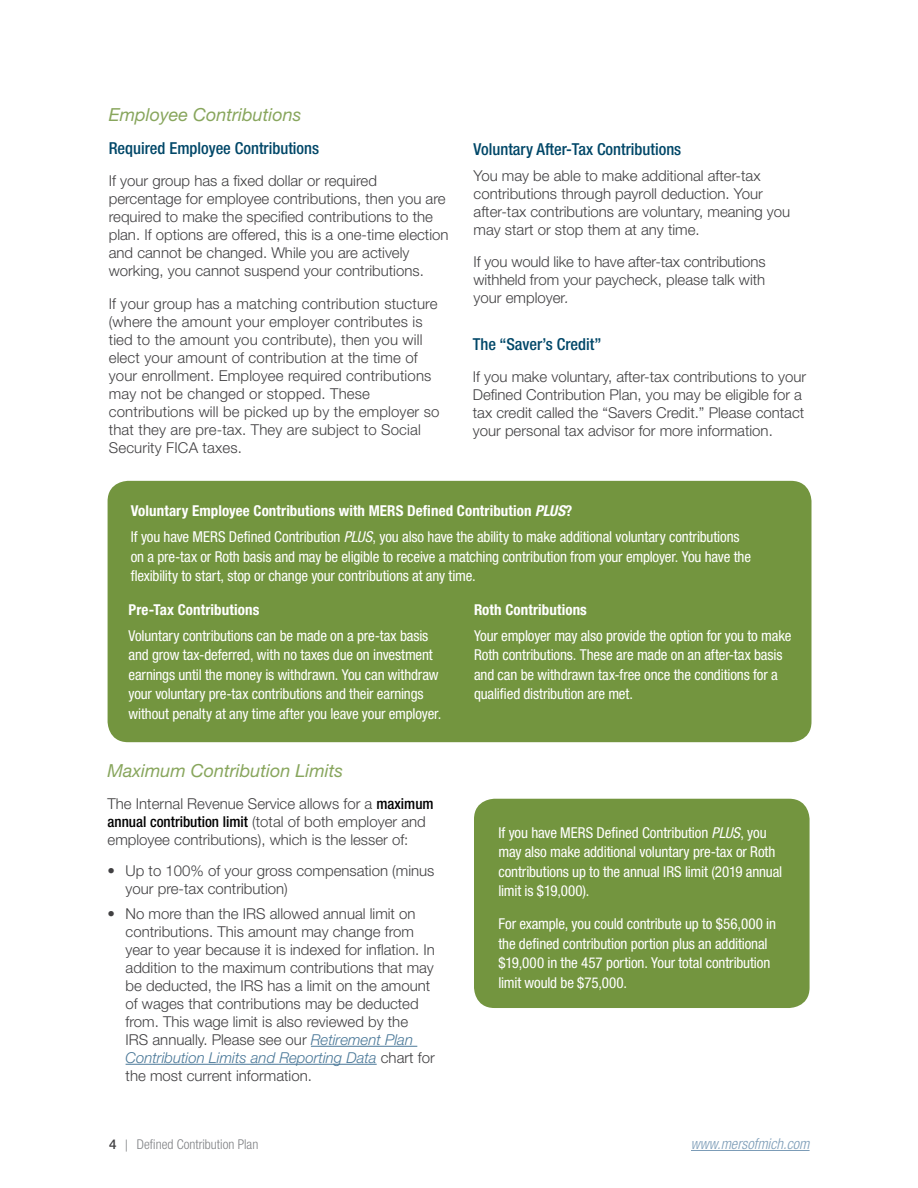
<style>
.page{position:relative;width:918px;height:1188px;background:#fff}
.page>*{position:absolute;margin:0;border:0;box-sizing:border-box;transform-origin:0 0}
.t1{font:italic 18px "Helvetica Neue LT Std";color:#88a65d}
.t2{font:500 condensed 16.5px "Helvetica Neue LT Std";color:#004768}
.t3{font:300 15px/18px "Helvetica Neue LT Std";color:#414042}
.t4{font:condensed 15px/19.5px "Helvetica Neue LT Std";letter-spacing:-.01em;color:#fff}
.t5{font:700 condensed 15px "Helvetica Neue LT Std";letter-spacing:.01em;color:#fff}
.t6{font:italic 300 condensed 15px "Helvetica Neue LT Std";color:#7c9cb7}
.t7{font:300 condensed 13.5px "Helvetica Neue LT Std";color:#808285}
.s1{font-style:italic}
.s2{font-weight:700}
.s3{font-weight:700;font-style:italic}
.s4{font-weight:500;font-stretch:condensed;color:#000}
.s5{font-style:italic;color:#4a7898}
.s6{font-weight:500;font-stretch:normal;color:#414042}
.s7{font-family:"Frutiger Neue LT Pro";font-stretch:normal;font-size:12px}
</style>
<div class="page">
<hr style="left:691px;top:1150px;width:119px;height:1px;background:#7c9cb7">
<hr style="left:311px;top:1046px;width:106px;height:1px;background:#4a7898">
<hr style="left:126px;top:1064px;width:251px;height:1px;background:#4a7898">
<div style="left:108px;top:481px;width:704px;height:261px;background:#73953f;border-radius:21px"></div>
<div style="left:474px;top:799px;width:336px;height:209px;background:#73953f;border-radius:21px"></div>
<p class="t1" style="left:109px;top:104px;width:194px">Employee Contributions</p>
<p class="t2" style="left:109px;top:138px;width:212px">Required Employee Contributions</p>
<p class="t3" style="left:109px;top:171px;width:341px">If your group has a fixed dollar or required percentage for employee contributions, then you are required to make the specified contributions to the plan. If options are offered, this is a one-time election and cannot be changed. While you are actively working, you cannot suspend your contributions.</p>
<p class="t3" style="left:109px;top:294px;width:332px">If your group has a matching contribution stucture (where the amount your employer contributes is tied to the amount you contribute), then you will elect your amount of contribution at the time of your enrollment. Employee required contributions may not be changed or stopped. These contributions will be picked up by the employer so that they are pre-tax. They are subject to Social Security FICA taxes.</p>
<p class="t2" style="left:474px;top:139px;width:209px">Voluntary After-Tax Contributions</p>
<p class="t3" style="left:474px;top:167px;width:318px">You may be able to make additional after-tax contributions through payroll deduction. Your after-tax contributions are voluntary, meaning you may start or stop them at any time.</p>
<p class="t3" style="left:474px;top:252px;width:294px;text-align:justify">If you would like to have after-tax contributions withheld from your paycheck, please talk with your employer<span class="s1">.</span></p>
<p class="t2" style="left:473px;top:334px;width:130px">The “Saver’s Credit”</p>
<p class="t3" style="left:473px;top:367px;width:335px">If you make voluntary, after-tax contributions to your Defined Contribution Plan, you may be eligible for a tax credit called the “Savers Credit.” Please contact your personal tax advisor for more information.</p>
<p class="t4" style="left:131px;top:497px;width:610px;line-height:26.2px"><span class="s2">Voluntary Employee Contributions with MERS Defined Contribution</span> <span class="s3">PLUS</span><span class="s2">?<br></span>If you have MERS Defined Contribution <span class="s1">PLUS</span>, you also have the ability to make additional voluntary contributions</p>
<p class="t4" style="left:131px;top:546px;width:622px">on a pre-tax or Roth basis and may be eligible to receive a matching contribution from your employer. You have the flexibility to start, stop or change your contributions at any time.</p>
<p class="t5" style="left:129px;top:600px;width:132px">Pre-Tax Contributions</p>
<p class="t4" style="left:129px;top:626px;width:314px">Voluntary contributions can be made on a pre-tax basis and grow tax-deferred, with no taxes due on investment earnings until the money is withdrawn. You can withdraw your voluntary pre-tax contributions and their earnings without penalty at any time after you leave your employer.</p>
<p class="t5" style="left:474px;top:600px;width:114px">Roth Contributions</p>
<p class="t4" style="left:474px;top:626px;width:319px">Your employer may also provide the option for you to make Roth contributions. These are made on an after-tax basis and can be withdrawn tax-free once the conditions for a qualified distribution are met.</p>
<p class="t1" style="left:108px;top:760px;width:237px">Maximum Contribution Limits</p>
<p class="t3" style="left:108px;top:794px;width:328px">The Internal Revenue Service allows for a <span class="s4">maximum annual contribution limit</span> (total of both employer and employee contributions), which is the lesser of:</p>
<p class="t3" style="left:126px;top:861px;width:310px;text-indent:-18px">• Up to 100% of your gross compensation (minus your pre-tax contribution)</p>
<p class="t3" style="left:126px;top:904px;width:311px;text-indent:-18px">• No more than the IRS allowed annual limit on contributions. This amount may change from year to year because it is indexed for inflation. In addition to the maximum contributions that may be deducted, the IRS has a limit on the amount of wages that contributions may be deducted from. This wage limit is also reviewed by the<br>IRS annually. Please see our <span class="s5">Retirement Plan Contribution Limits and Reporting Data</span> chart for the most current information.</p>
<p class="t4" style="left:498px;top:822px;width:285px">If you have MERS Defined Contribution <span class="s1">PLUS</span>, you may also make additional voluntary pre-tax or Roth contributions up to the annual IRS limit (2019 annual limit is $19,000).</p>
<p class="t4" style="left:498px;top:914px;width:279px">For example, you could contribute up to $56,000 in the defined contribution portion plus an additional $19,000 in the 457 portion. Your total contribution limit would be $75,000.</p>
<p class="t7" style="left:109px;top:1136px;width:151px"><span class="s6">4</span> <span class="s7">|</span> Defined Contribution Plan</p>
<p class="t6" style="left:691px;top:1135px;width:120px">www.mersofmich.com</p>
</div>
